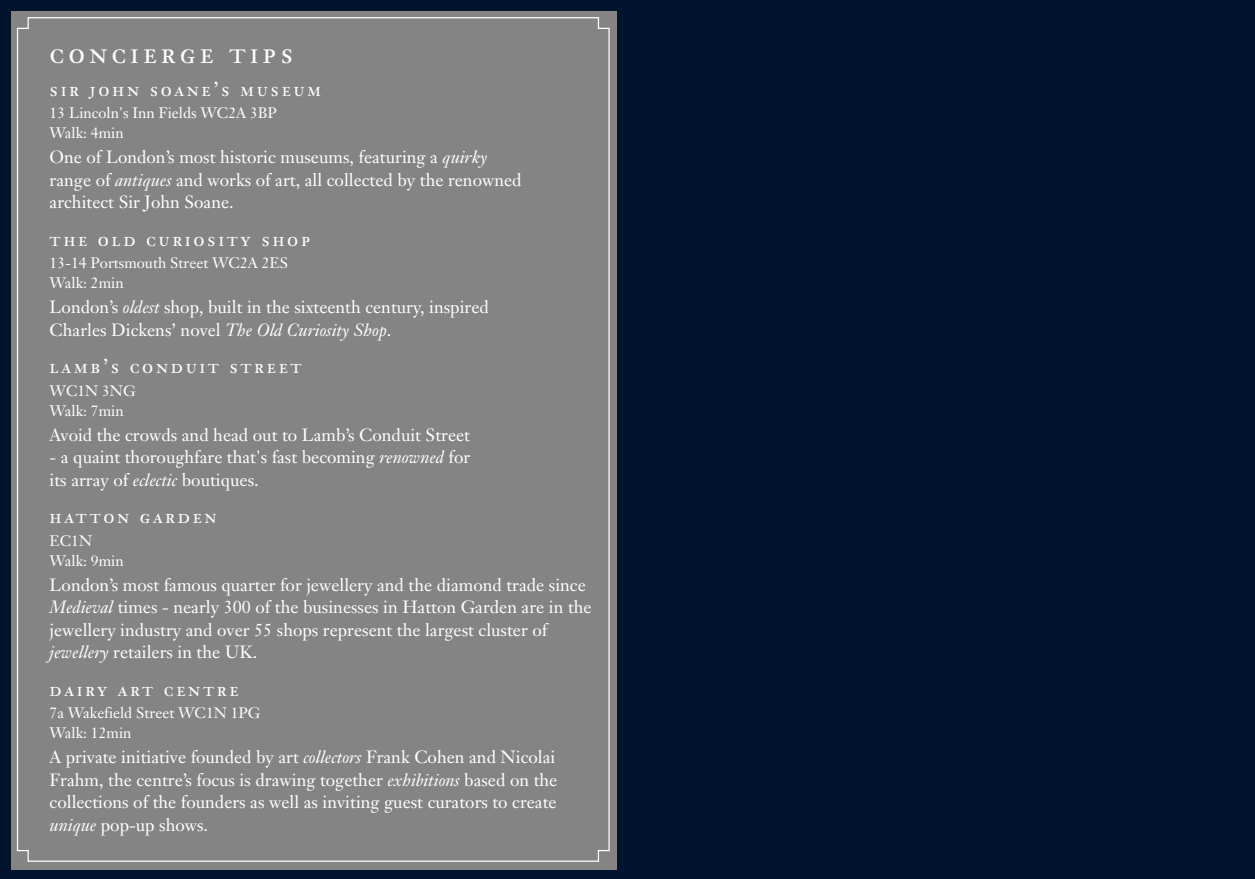
<style>
.page{position:relative;width:1255px;height:879px;background:#fff}
.page>*{position:absolute;margin:0;border:0;box-sizing:border-box;transform-origin:0 0}
.t1{font:30px "Janson Text Roman SC";letter-spacing:.13em;color:#fff}
.t2{font:20px "Janson Text Roman SC";letter-spacing:.13em;color:#fff}
.t3{font:17.5px/22.5px "Janson Text";color:#fff}
.t4{font:15px/20px "Janson Text";color:#fff}
.s1{font-style:italic}
</style>
<div class="page">
<div style="left:0;top:0;width:1254px;height:879px;background:#00142e"></div>
<div style="left:11px;top:11px;width:605px;height:858px;background:#838483"></div>
<svg style="left:16px;top:17px;width:594px;height:845px"></svg>
<h1 class="t1" style="left:50px;top:35px;width:245px">concierge tips</h1>
<p class="t2" style="left:50px;top:77px;width:273px">sir john soane’s museum</p>
<p class="t4" style="left:50px;top:103px;width:229px">13 Lincoln's Inn Fields WC2A 3BP<br>Walk: 4min</p>
<p class="t3" style="left:50px;top:146px;width:473px">One of London’s most historic museums, featuring a <span class="s1">quirky </span>range of <span class="s1">antiques</span> and works of art, all collected by the renowned architect Sir John Soane.</p>
<p class="t2" style="left:50px;top:227px;width:262px">the old curiosity shop</p>
<p class="t4" style="left:50px;top:253px;width:240px">13-14 Portsmouth Street WC2A 2ES<br>Walk: 2min</p>
<p class="t3" style="left:50px;top:296px;width:440px">London’s <span class="s1">oldest</span> shop, built in the sixteenth century, inspired<br>Charles Dickens’ novel <span class="s1">The Old Curiosity Shop</span>.</p>
<p class="t2" style="left:50px;top:354px;width:254px">lamb’s conduit street</p>
<p class="t4" style="left:50px;top:380px;width:87px">WC1N 3NG<br>Walk: 7min</p>
<p class="t3" style="left:50px;top:423px;width:422px">Avoid the crowds and head out to Lamb’s Conduit Street</p>
<p class="t3" style="left:50px;top:446px;width:422px">- a quaint thoroughfare that's fast becoming <span class="s1">renowned</span> for its array of <span class="s1">eclectic</span> boutiques.</p>
<p class="t2" style="left:50px;top:504px;width:169px">hatton garden</p>
<p class="t4" style="left:50px;top:530px;width:76px">EC1N<br>Walk: 9min</p>
<p class="t3" style="left:50px;top:573px;width:543px">London’s most famous quarter for jewellery and the diamond trade since <span class="s1">Medieval</span> times - nearly 300 of the businesses in Hatton Garden are in the jewellery industry and over 55 shops represent the largest cluster of <span class="s1">jewellery</span> retailers in the UK.</p>
<p class="t2" style="left:50px;top:677px;width:190px">dairy art centre</p>
<p class="t4" style="left:50px;top:703px;width:212px">7a Wakefield Street WC1N 1PG<br>Walk: 12min</p>
<p class="t3" style="left:50px;top:746px;width:509px;text-align:justify">A private initiative founded by art <span class="s1">collectors</span> Frank Cohen and Nicolai Frahm, the centre’s focus is drawing together <span class="s1">exhibitions</span> based on the collections of the founders as well as inviting guest curators to create <span class="s1">unique</span> pop-up shows.</p>
</div>
